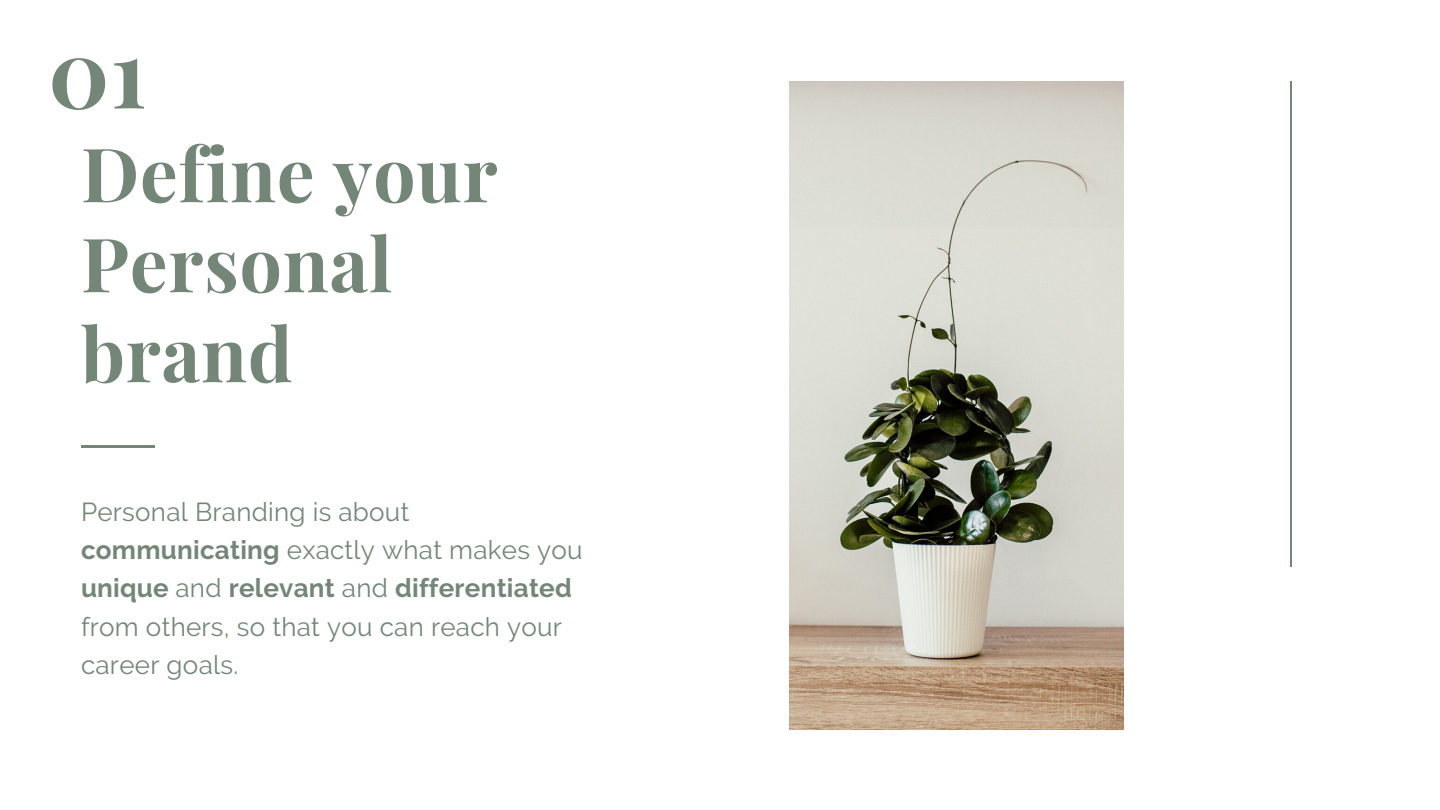
<style>
.page{position:relative;width:1440px;height:810px;background:#fff}
.page>*{position:absolute;margin:0;border:0;box-sizing:border-box;transform-origin:0 0}
.t1{font:700 95px "Playfair Display";color:#738677}
.t2{font:700 75px/90px "Playfair Display";letter-spacing:.01em;color:#738677}
.t3{font:26px/38.2px "Raleway";letter-spacing:.01em;color:#738677}
.s1{font-weight:700}
</style>
<div class="page">
<hr style="left:1290px;top:81px;width:1px;height:486px;background:#738677">
<img style="left:789px;top:81px;width:335px;height:648px">
<hr style="left:81px;top:445px;width:73px;height:3px;background:#738677">
<p class="t1" style="left:48px;top:6px;width:100px">01</p>
<p class="t2" style="left:81px;top:126px;width:418px">Define your<br>Personal brand</p>
<p class="t3" style="left:81px;top:492px;width:503px">Personal Branding is about <span class="s1">communicating</span> exactly what makes you <span class="s1">unique</span> and <span class="s1">relevant</span> and <span class="s1">differentiated </span>from others, so that you can reach your career goals.</p>
</div>
